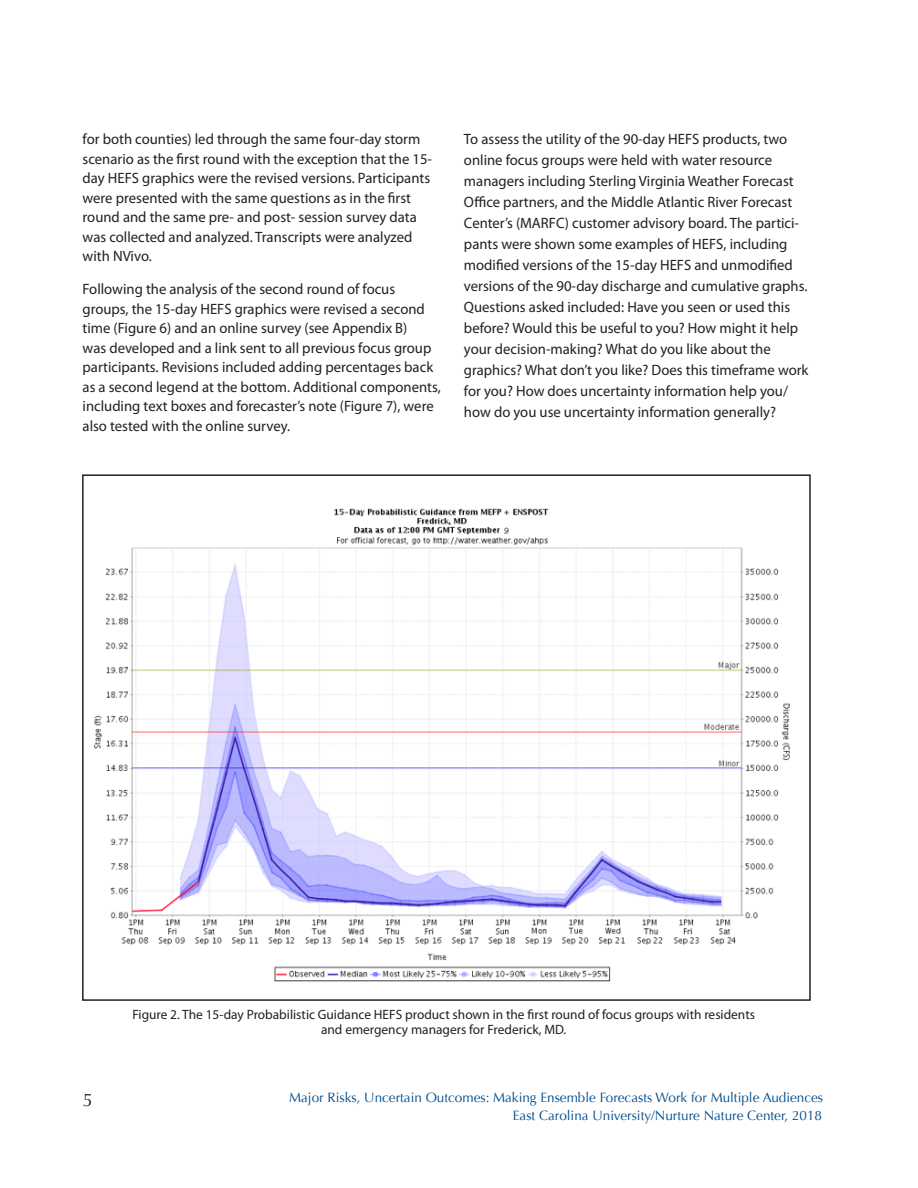
<style>
.page{position:relative;width:918px;height:1188px;background:#fff}
.page>*{position:absolute;margin:0;border:0;box-sizing:border-box;transform-origin:0 0}
.t1{font:18px "Optima";color:#231f20}
.t2{font:15px/19.5px "Myriad Pro";color:#231f20}
.t3{font:13.5px "Myriad Pro";color:#231f20}
.t4{font:13.5px "Optima";color:#004c8c}
</style>
<div class="page">
<img style="left:94px;top:508px;width:696px;height:473px">
<p class="t2" style="left:83px;top:129px;width:351px">for both counties) led through the same four-day storm scenario as the first round with the exception that the 15- day HEFS graphics were the revised versions. Participants were presented with the same questions as in the first round and the same pre- and post- session survey data</p>
<p class="t2" style="left:83px;top:227px;width:331px">was collected and analyzed. Transcripts were analyzed</p>
<p class="t2" style="left:83px;top:246px;width:71px">with NVivo.</p>
<p class="t2" style="left:83px;top:279px;width:360px">Following the analysis of the second round of focus groups, the 15-day HEFS graphics were revised a second time (Figure 6) and an online survey (see Appendix B)<br>was developed and a link sent to all previous focus group participants. Revisions included adding percentages back as a second legend at the bottom. Additional components, including text boxes and forecaster’s note (Figure 7), were also tested with the online survey.</p>
<p class="t2" style="left:464px;top:129px;width:325px">To assess the utility of the 90-day HEFS products, two</p>
<p class="t2" style="left:464px;top:150px;width:310px">online focus groups were held with water resource</p>
<p class="t2" style="left:464px;top:171px;width:331px">managers including Sterling Virginia Weather Forecast</p>
<p class="t2" style="left:464px;top:192px;width:330px">Office partners, and the Middle Atlantic River Forecast</p>
<p class="t2" style="left:464px;top:212px;width:337px;line-height:21px">Center’s (MARFC) customer advisory board. The partici&shy;pants were shown some examples of HEFS, including</p>
<p class="t2" style="left:464px;top:254px;width:345px;line-height:21px">modified versions of the 15-day HEFS and unmodified versions of the 90-day discharge and cumulative graphs.<br>Questions asked included: Have you seen or used this</p>
<p class="t2" style="left:464px;top:317px;width:336px;line-height:21px">before? Would this be useful to you? How might it help your decision-making? What do you like about the</p>
<p class="t2" style="left:464px;top:359px;width:346px;line-height:21px">graphics? What don’t you like? Does this timeframe work for you? How does uncertainty information help you/</p>
<p class="t2" style="left:464px;top:402px;width:314px">how do you use uncertainty information generally?</p>
<p class="t3" style="left:132px;top:1006px;width:624px">Figure 2. The 15-day Probabilistic Guidance HEFS product shown in the first round of focus groups with residents</p>
<p class="t3" style="left:321px;top:1021px;width:247px">and emergency managers for Frederick, MD.</p>
<p class="t1" style="left:83px;top:1089px;width:12px">5</p>
<p class="t4" style="left:289px;top:1089px;width:536px">Major Risks, Uncertain Outcomes: Making Ensemble Forecasts Work for Multiple Audiences</p>
<p class="t4" style="left:513px;top:1108px;width:311px">East Carolina University/Nurture Nature Center, 2018</p>
</div>
